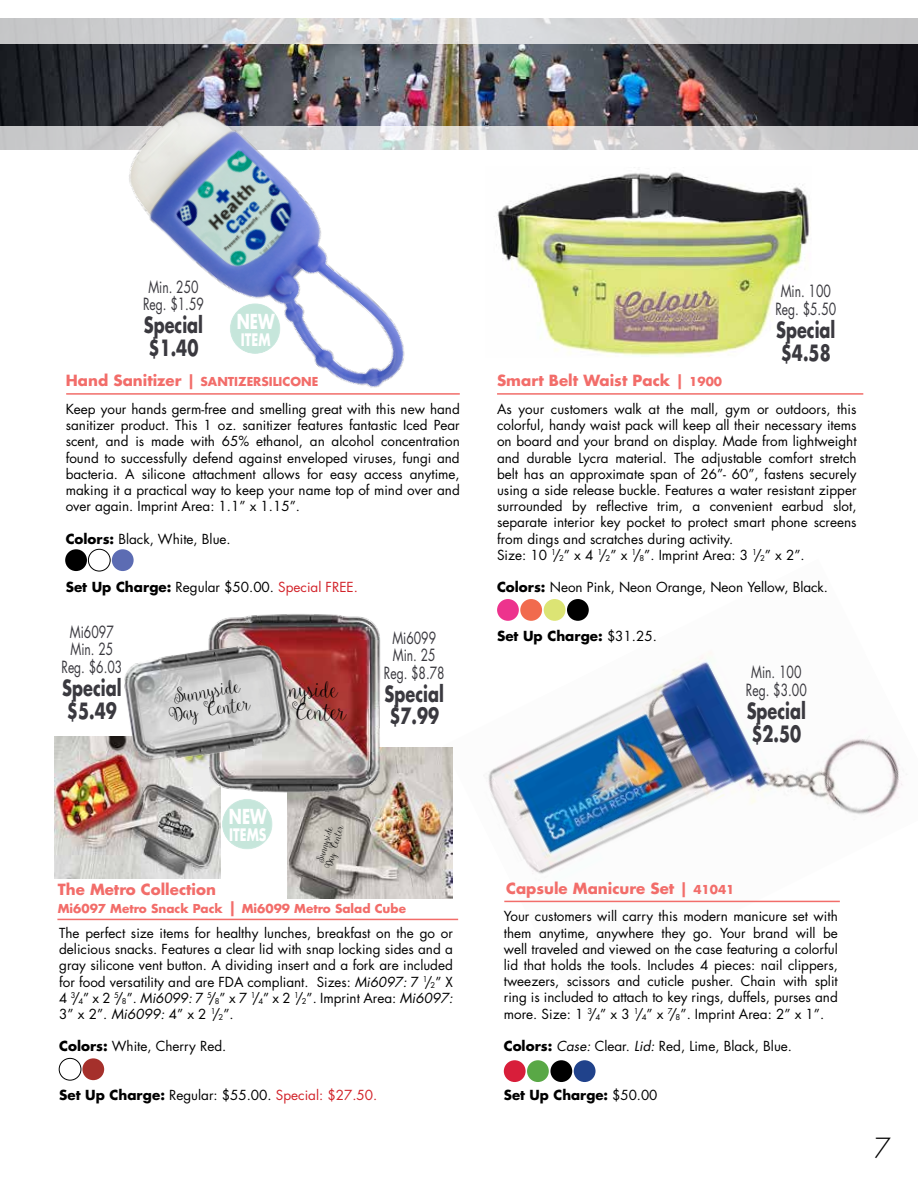
<style>
.page{position:relative;width:918px;height:1188px;background:#fff}
.page>*{position:absolute;margin:0;border:0;box-sizing:border-box;transform-origin:0 0}
.t1{font:300 27px "Futura";color:#000}
.t2{font:700 21.75px/23px "Futura";color:#3a393f;scale:.74 1}
.t3{font:700 20.1px "Futura";color:#fff;scale:.74 1}
.t4{font:17.7px/21.3px "Ballerina Script";letter-spacing:-.06em;color:#000;text-align:center}
.t5{font:700 16.8px "Futura";color:#fff;scale:.74 1}
.t6{font:16.35px/17.4px "Futura";color:#3a393f;text-align:center;scale:.74 1}
.t7{font:700 15px "Futura";color:#f26d6a}
.t8{font:15px/18px "Ballerina Script";color:#000;text-align:center}
.t9{font:13.5px/16.2px "Futura";color:#000;text-align:justify}
.t10{font:700 13.5px "Futura";color:#000}
.t11{font:700 12px "Futura";color:#f26d6a}
.t12{font:8.1px/9.8px "Ballerina Script";color:#000;text-align:center}
.s1{font-size:15px}
.s2{font-weight:700}
.s3{color:#d2232a}
.s4{font-style:italic}
.s5{font-size:12px}
.s6{font-weight:400}
</style>
<div class="page">
<img style="left:54px;top:737px;width:166px;height:141px">
<img style="left:443px;top:599px;width:460px;height:322px">
<img style="left:287px;top:748px;width:166px;height:150px">
<img style="left:208px;top:614px;width:173px;height:179px">
<img style="left:496px;top:172px;width:313px;height:185px">
<div style="left:574px;top:1060px;width:22px;height:22px;background:#20428b;border-radius:50%"></div>
<div style="left:567px;top:599px;width:22px;height:22px;background:#000;border-radius:50%"></div>
<div style="left:82px;top:1058px;width:22px;height:22px;background:#a5302b;border-radius:50%"></div>
<div style="left:88px;top:549px;width:23px;height:22px;border:1px solid #000;border-radius:50%"></div>
<div style="left:527px;top:1060px;width:22px;height:22px;background:#59a846;border-radius:50%"></div>
<div style="left:520px;top:599px;width:22px;height:22px;background:#f16b4e;border-radius:50%"></div>
<div style="left:59px;top:1058px;width:22px;height:23px;border:1px solid #000;border-radius:50%"></div>
<div style="left:65px;top:549px;width:22px;height:22px;background:#000;border-radius:50%"></div>
<div style="left:504px;top:1060px;width:22px;height:22px;background:#d81e3a;border-radius:50%"></div>
<div style="left:497px;top:599px;width:22px;height:22px;background:#ed338d;border-radius:50%"></div>
<div style="left:112px;top:549px;width:22px;height:22px;background:#5c6cb3;border-radius:50%"></div>
<div style="left:550px;top:1060px;width:22px;height:22px;background:#000;border-radius:50%"></div>
<div style="left:544px;top:599px;width:21px;height:22px;background:#dce474;border-radius:50%"></div>
<img style="left:0;top:18px;width:918px;height:131px">
<img style="left:0;top:44px;width:918px;height:81px">
<hr style="left:497px;top:393px;width:366px;height:2px;background:#f26d6a">
<hr style="left:57px;top:919px;width:401px;height:1px;background:#f26d6a">
<hr style="left:504px;top:901px;width:336px;height:1px;background:#f26d6a">
<hr style="left:66px;top:393px;width:394px;height:2px;background:#f26d6a">
<div style="left:219px;top:796px;width:56px;height:56px;background:#fff;opacity:.75"></div>
<div style="left:221px;top:797px;width:52px;height:54px;background:#fff;opacity:.75"></div>
<img style="left:120px;top:638px;width:177px;height:130px">
<img style="left:71px;top:57px;width:404px;height:338px">
<p class="t6" style="left:143px;top:278px;width:84px">Min. 250<br>Reg. $1.59</p>
<h2 class="t2" style="left:144px;top:313px;width:82px">Special $1.40</h2>
<h3 class="t3" style="left:237px;top:308px;width:53px">NEW</h3>
<p class="t5" style="left:241px;top:328px;width:42px">ITEM</p>
<p class="t11" style="left:66px;top:374px;width:254px"><span class="s1">Hand Sanitizer |</span> SANTIZERSILICONE</p>
<p class="t9" style="left:66px;top:401px;width:396px">Keep your hands germ-free and smelling great with this new hand sanitizer product. This 1 oz. sanitizer features fantastic Iced Pear scent, and is made with 65% ethanol, an alcohol concentration found to successfully defend against enveloped viruses, fungi and bacteria. A silicone attachment allows for easy access anytime, making it a practical way to keep your name top of mind over and over again. Imprint Area: 1.1” x 1.15”.</p>
<p class="t9" style="left:66px;top:531px;width:167px"><span class="s2">Colors:</span> Black, White, Blue.</p>
<p class="t9" style="left:66px;top:579px;width:294px"><span class="s2">Set Up Charge:</span> Regular $50.00. <span class="s3">Special FREE.</span></p>
<p class="t6" style="left:61px;top:623px;width:84px">Mi6097<br>Min. 25<br>Reg. $6.03</p>
<h2 class="t2" style="left:62px;top:676px;width:82px">Special $5.49</h2>
<p class="t8" style="left:165px;top:690px;width:84px;rotate:-9deg">Sunnyside<br>Day Center</p>
<h3 class="t4" style="left:250px;top:681px;width:99px">Sunnyside<br>Day Center</h3>
<h3 class="t3" style="left:229px;top:803px;width:53px">NEW</h3>
<p class="t5" style="left:229px;top:824px;width:52px">ITEMS</p>
<p class="t12" style="left:314px;top:864px;width:46px;rotate:-74deg">Sunnyside<br>Day Center</p>
<p class="t6" style="left:384px;top:629px;width:84px">Mi6099<br>Min. 25<br>Reg. $8.78</p>
<h2 class="t2" style="left:385px;top:682px;width:82px">Special $7.99</h2>
<p class="t7" style="left:58px;top:880px;width:160px">The Metro Collection</p>
<p class="t11" style="left:58px;top:901px;width:350px">Mi6097 Metro Snack Pack <span class="s1">|</span> Mi6099 Metro Salad Cube</p>
<p class="t9" style="left:59px;top:925px;width:395px">The perfect size items for healthy lunches, breakfast on the go or delicious snacks. Features a clear lid with snap locking sides and a gray silicone vent button. A dividing insert and a fork are included for food versatility and are FDA compliant. Sizes: <span class="s4">Mi6097:</span> 7 <sup>1</sup>/<sub>2</sub>” X 4 <sup>3</sup>/<sub>4</sub>” x 2 <sup>5</sup>/<sub>8</sub>”. <span class="s4">Mi6099:</span> 7 <sup>5</sup>/<sub>8</sub>” x 7 <sup>1</sup>/<sub>4</sub>” x 2 <sup>1</sup>/<sub>2</sub>”. Imprint Area: <span class="s4">Mi6097:<br></span>3” x 2”. <span class="s4">Mi6099:</span> 4” x 2 <sup>1</sup>/<sub>2</sub>”.</p>
<p class="t9" style="left:59px;top:1038px;width:169px"><span class="s2">Colors:</span> White, Cherry Red.</p>
<p class="t9" style="left:59px;top:1087px;width:320px"><span class="s2">Set Up Charge:</span> Regular: $55.00. <span class="s3">Special: $27.50.</span></p>
<p class="t7" style="left:497px;top:371px;width:227px">Smart Belt Waist Pack | <span class="s5">1900</span></p>
<p class="t6" style="left:775px;top:283px;width:84px">Min. 100<br>Reg. $5.50</p>
<h2 class="t2" style="left:776px;top:318px;width:82px">Special $4.58</h2>
<p class="t9" style="left:497px;top:401px;width:361px;text-align:left">As your customers walk at the mall, gym or outdoors, this colorful, handy waist pack will keep all their necessary items on board and your brand on display. Made from lightweight and durable Lycra material. The adjustable comfort stretch belt has an approximate span of 26”- 60”, fastens securely using a side release buckle. Features a water resistant zipper surrounded by reflective trim, a convenient earbud slot, separate interior key pocket to protect smart phone screens from dings and scratches during activity.<br>Size: 10 <sup>1</sup>/<sub>2</sub>” x 4 <sup>1</sup>/<sub>2</sub>” x <sup>1</sup>/<sub>8</sub>”. Imprint Area: 3 <sup>1</sup>/<sub>2</sub>” x 2”.</p>
<p class="t9" style="left:497px;top:579px;width:333px"><span class="s2">Colors:</span> Neon Pink, Neon Orange, Neon Yellow, Black.</p>
<p class="t10" style="left:497px;top:627px;width:161px">Set Up Charge: <span class="s6">$31.25.</span></p>
<p class="t6" style="left:746px;top:664px;width:84px">Min. 100<br>Reg. $3.00</p>
<h2 class="t2" style="left:747px;top:699px;width:82px">Special $2.50</h2>
<p class="t7" style="left:506px;top:878px;width:230px">Capsule Manicure Set | <span class="s5">41041</span></p>
<p class="t9" style="left:504px;top:909px;width:336px">Your customers will carry this modern manicure set with them anytime, anywhere they go. Your brand will be well traveled and viewed on the case featuring a colorful lid that holds the tools. Includes 4 pieces: nail clippers, tweezers, scissors and cuticle pusher. Chain with split ring is included to attach to key rings, duffels, purses and more. Size: 1 <sup>3</sup>/<sub>4</sub>” x 3 <sup>1</sup>/<sub>4</sub>” x <sup>7</sup>/<sub>8</sub>”. Imprint Area: 2” x 1”.</p>
<p class="t9" style="left:504px;top:1038px;width:290px"><span class="s2">Colors:</span> <span class="s4">Case:</span> Clear. <span class="s4">Lid:</span> Red, Lime, Black, Blue.</p>
<p class="t10" style="left:504px;top:1086px;width:155px">Set Up Charge: <span class="s6">$50.00</span></p>
<h1 class="t1" style="left:874px;top:1132px;width:18px">7</h1>
</div>
